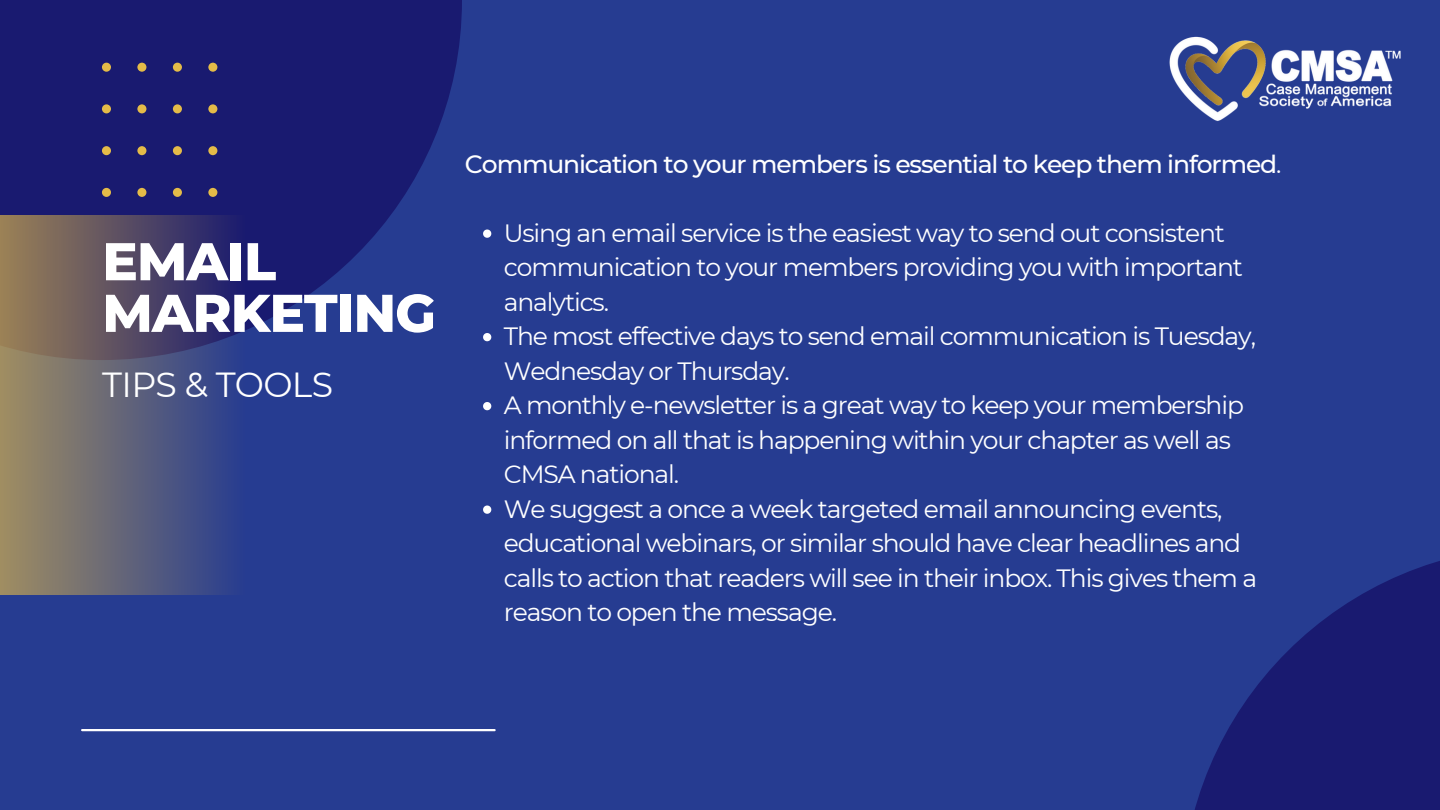
<style>
.page{position:relative;width:1440px;height:810px;background:#263c91}
.page>*{position:absolute;margin:0;border:0;box-sizing:border-box;transform-origin:0 0}
.t1{font:800 53px/51.6px "Montserrat";letter-spacing:-.02em;color:#fff}
.t2{font:34.8px "Montserrat";letter-spacing:-.02em;color:#fff}
.t3{font:25px/34.5px "Montserrat";letter-spacing:-.045em;color:#fff}
.t4{font:500 25px "Montserrat";letter-spacing:-.045em;color:#fff}
.s1{font-weight:400}
</style>
<div class="page">
<svg style="left:1195px;top:561px;width:245px;height:249px;fill:#191a70"></svg>
<svg style="left:0;top:0;width:462px;height:331px;fill:#191a70"></svg>
<svg style="left:0;top:216px;width:244px;height:379px;background:#605d70"></svg>
<svg style="left:102px;top:63px;width:115px;height:134px;background:#26246d"></svg>
<hr style="left:82px;top:729px;width:413px;height:2px;background:#fff">
<img style="left:1169px;top:37px;width:232px;height:84px">
<svg style="left:483px;top:230px;width:8px;height:8px"></svg>
<svg style="left:483px;top:333px;width:8px;height:8px"></svg>
<svg style="left:483px;top:402px;width:8px;height:8px"></svg>
<svg style="left:483px;top:506px;width:8px;height:8px"></svg>
<h1 class="t1" style="left:102px;top:235px;width:335px">EMAIL<br>MARKETING</h1>
<h2 class="t2" style="left:102px;top:363px;width:232px">TIPS &amp; TOOLS</h2>
<p class="t4" style="left:465px;top:148px;width:818px">Communication to your members is essential to keep them informed<span class="s1">.</span></p>
<p class="t3" style="left:504px;top:215px;width:755px">Using an email service is the easiest way to send out consistent communication to your members providing you with important analytics.<br>The most effective days to send email communication is Tuesday, Wednesday or Thursday.<br>A monthly e-newsletter is a great way to keep your membership informed on all that is happening within your chapter as well as CMSA national.<br>We suggest a once a week targeted email announcing events, educational webinars, or similar should have clear headlines and calls to action that readers will see in their inbox. This gives them a reason to open the message.</p>
</div>
